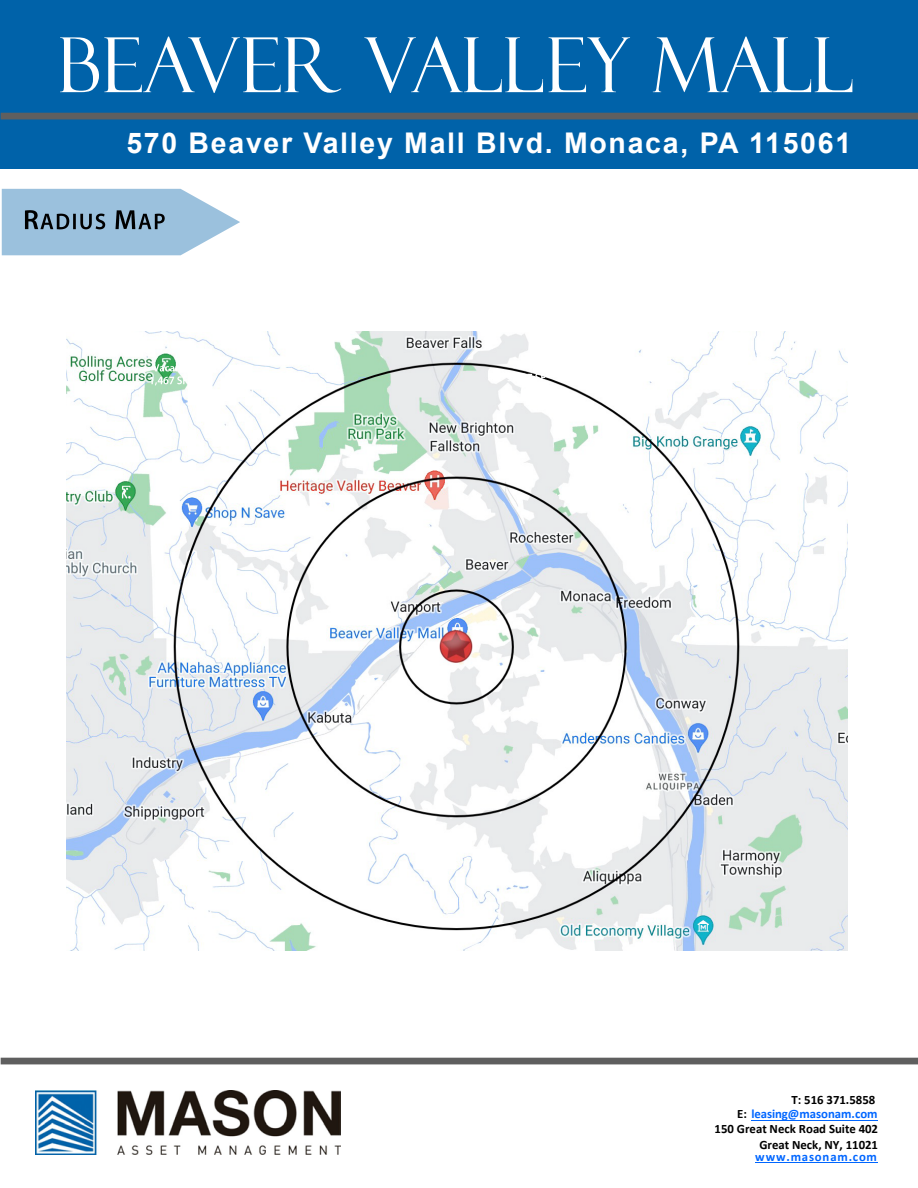
<style>
.page{position:relative;width:918px;height:1188px;background:#fff}
.page>*{position:absolute;margin:0;border:0;box-sizing:border-box;transform-origin:0 0}
.t1{font:76.2px "Felix Titling";color:#fff}
.t2{font:700 28.5px "Arial";letter-spacing:.06em;color:#fff}
.t3{font:700 12.75px/15.3px "Calibri";color:#000;text-align:right}
.t4{font:700 12.75px/14px "Calibri";color:#06f;text-align:right}
.t5{font:700 12.75px "Calibri";letter-spacing:.065em;color:#06f}
.s1{color:#000}
</style>
<div class="page">
<img style="left:66px;top:332px;width:782px;height:618px">
<div style="left:0;top:0;width:918px;height:169px;background:#0062a9"></div>
<div style="left:1px;top:113px;width:917px;height:6px;background:#5f5f5f"></div>
<img style="left:153px;top:361px;width:37px;height:13px">
<img style="left:150px;top:374px;width:43px;height:12px">
<img style="left:511px;top:358px;width:37px;height:12px">
<img style="left:508px;top:370px;width:42px;height:13px">
<div style="left:1px;top:1058px;width:917px;height:6px;background:#5f5f5f"></div>
<img style="left:35px;top:1091px;width:305px;height:63px">
<hr style="left:751px;top:1121px;width:127px;height:1px;background:#06f">
<hr style="left:755px;top:1162px;width:123px;height:1px;background:#06f">
<svg style="left:2px;top:189px;width:238px;height:66px"></svg>
<img style="left:23px;top:203px;width:34px;height:33px">
<img style="left:40px;top:208px;width:74px;height:26px">
<img style="left:114px;top:203px;width:48px;height:33px">
<img style="left:138px;top:208px;width:43px;height:26px">
<h1 class="t1" style="left:57px;top:21px;width:800px">BEAVER VALLEY MALL</h1>
<h2 class="t2" style="left:126px;top:123px;width:726px">570 Beaver Valley Mall Blvd. Monaca, PA 115061</h2>
<p class="t4" style="left:737px;top:1092px;width:142px"><span class="s1">T: 516 371.5858<br>E:</span> leasing@masonam.com</p>
<p class="t3" style="left:715px;top:1121px;width:165px">150 Great Neck Road Suite 402<br>Great Neck, NY, 11021</p>
<p class="t5" style="left:755px;top:1148px;width:123px">www.masonam.com</p>
</div>
